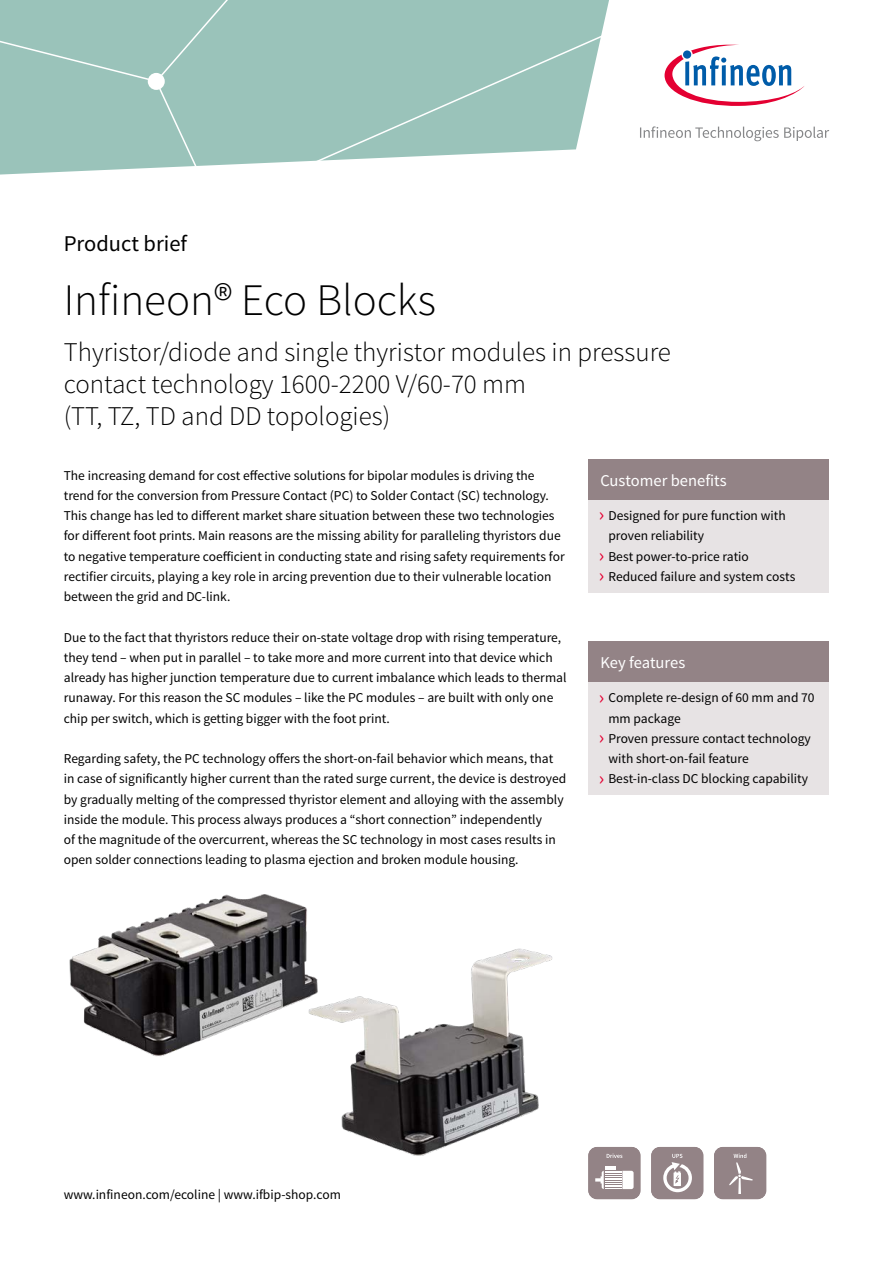
<style>
.page{position:relative;width:893px;height:1263px;background:#fff}
.page>*{position:absolute;margin:0;border:0;box-sizing:border-box;transform-origin:0 0}
.t1{font:300 45px "Source Sans Pro";color:#000}
.t2{font:300 27px/32.4px "Source Sans Pro";color:#000}
.t3{font:22.5px "Source Sans Pro";color:#000}
.t4{font:16.5px "Source Sans Pro";color:#fff}
.t5{font:13.5px/20.2px "Source Sans Pro";color:#000}
.s1{font-size:20.25px;color:#e40032}
</style>
<div class="page">
<div style="left:240px;top:0;width:369px;height:164px;background:#9ac3ba"></div>
<div style="left:0;top:0;width:240px;height:175px;background:#9ac3ba"></div>
<svg style="left:284px;top:30px;width:325px;height:134px;background:#a6cac2"></svg>
<div style="left:588px;top:679px;width:241px;height:116px;background:#e7e3e4"></div>
<div style="left:588px;top:497px;width:241px;height:95px;background:#e7e3e4"></div>
<div style="left:588px;top:641px;width:241px;height:41px;background:#938386"></div>
<div style="left:588px;top:459px;width:241px;height:41px;background:#938386"></div>
<svg style="left:588px;top:1147px;width:52px;height:52px"></svg>
<svg style="left:651px;top:1147px;width:52px;height:52px;background:#a49799"></svg>
<svg style="left:714px;top:1147px;width:52px;height:52px;background:#9a8b8e"></svg>
<svg style="left:665px;top:45px;width:140px;height:61px"></svg>
<svg style="left:640px;top:126px;width:189px;height:15px"></svg>
<img style="left:69px;top:894px;width:238px;height:163px">
<img style="left:300px;top:925px;width:253px;height:231px">
<h3 class="t3" style="left:64px;top:229px;width:125px">Product brief</h3>
<h1 class="t1" style="left:64px;top:273px;width:374px">Infineon® Eco Blocks</h1>
<h2 class="t2" style="left:64px;top:336px;width:609px">Thyristor/diode and single thyristor modules in pressure contact technology 1600-2200 V/60-70 mm<br>(TT, TZ, TD and DD topologies)</h2>
<p class="t5" style="left:64px;top:465px;width:502px">The increasing demand for cost effective solutions for bipolar modules is driving the trend for the conversion from Pressure Contact (PC) to Solder Contact (SC) technology.<br>This change has led to different market share situation between these two technologies for different foot prints. Main reasons are the missing ability for paralleling thyristors due to negative temperature coefficient in conducting state and rising safety requirements for rectifier circuits, playing a key role in arcing prevention due to their vulnerable location between the grid and DC-link.</p>
<p class="t5" style="left:64px;top:627px;width:504px">Due to the fact that thyristors reduce their on-state voltage drop with rising temperature, they tend – when put in parallel – to take more and more current into that device which already has higher junction temperature due to current imbalance which leads to thermal runaway. For this reason the SC modules – like the PC modules – are built with only one chip per switch, which is getting bigger with the foot print.</p>
<p class="t5" style="left:64px;top:749px;width:504px">Regarding safety, the PC technology offers the short-on-fail behavior which means, that in case of significantly higher current than the rated surge current, the device is destroyed by gradually melting of the compressed thyristor element and alloying with the assembly inside the module. This process always produces a “short connection” independently<br>of the magnitude of the overcurrent, whereas the SC technology in most cases results in open solder connections leading to plasma ejection and broken module housing.</p>
<p class="t4" style="left:600px;top:470px;width:128px">Customer benefits</p>
<p class="t5" style="left:599px;top:506px;width:188px"><span class="s1">›</span> Designed for pure function with</p>
<p class="t5" style="left:608px;top:526px;width:97px">proven reliability</p>
<p class="t5" style="left:599px;top:546px;width:152px"><span class="s1">›</span> Best power-to-price ratio</p>
<p class="t5" style="left:599px;top:566px;width:198px"><span class="s1">›</span> Reduced failure and system costs</p>
<p class="t4" style="left:600px;top:652px;width:86px">Key features</p>
<p class="t5" style="left:599px;top:688px;width:217px"><span class="s1">›</span> Complete re-design of 60 mm and 70</p>
<p class="t5" style="left:608px;top:708px;width:74px">mm package</p>
<p class="t5" style="left:599px;top:728px;width:213px"><span class="s1">›</span> Proven pressure contact technology</p>
<p class="t5" style="left:608px;top:749px;width:142px">with short-on-fail feature</p>
<p class="t5" style="left:599px;top:769px;width:211px"><span class="s1">›</span> Best-in-class DC blocking capability</p>
<p class="t5" style="left:64px;top:1185px;width:279px">www.infineon.com/ecoline | www.ifbip-shop.com</p>
</div>
